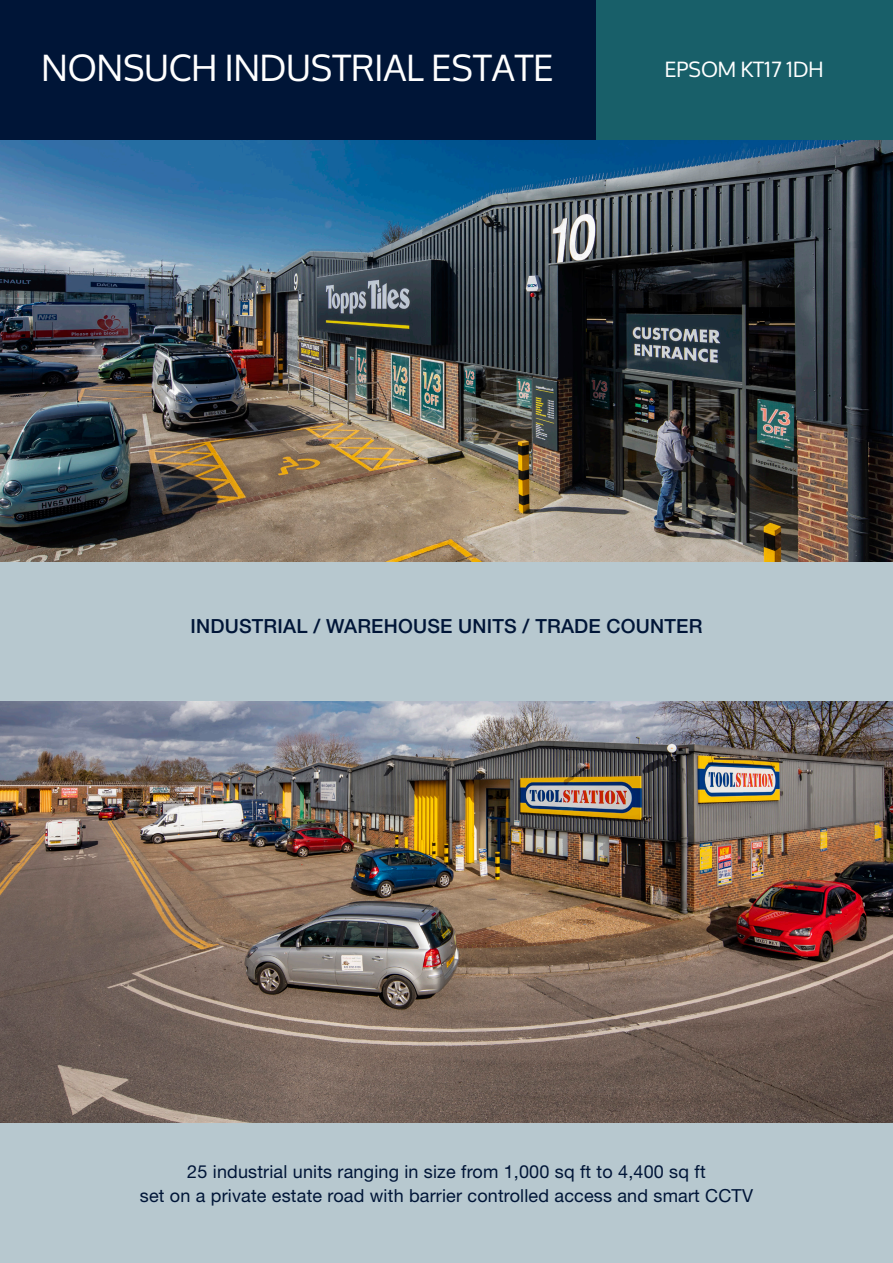
<style>
.page{position:relative;width:893px;height:1263px;background:#fff}
.page>*{position:absolute;margin:0;border:0;box-sizing:border-box;transform-origin:0 0}
.t1{font:36px "Oxygen";color:#fff}
.t2{font:21px "Oxygen";color:#fff}
.t3{font:500 19.5px "Helvetica Neue LT Std";letter-spacing:.01em;color:#001537}
.t4{font:18px "Helvetica Neue LT Std";letter-spacing:.01em;color:#001537}
</style>
<div class="page">
<div style="left:0;top:544px;width:893px;height:179px;background:#b7c8cf"></div>
<div style="left:0;top:1084px;width:893px;height:179px;background:#b7c8cf"></div>
<div style="left:267px;top:0;width:626px;height:153px;background:#185f69"></div>
<div style="left:0;top:0;width:595px;height:145px;background:#001537"></div>
<img style="left:0;top:702px;width:893px;height:421px">
<img style="left:0;top:140px;width:893px;height:421px">
<p class="t1" style="left:42px;top:48px;width:514px">NONSUCH INDUSTRIAL ESTATE</p>
<p class="t2" style="left:665px;top:57px;width:160px">EPSOM KT17 1DH</p>
<p class="t3" style="left:191px;top:614px;width:513px">INDUSTRIAL / WAREHOUSE UNITS / TRADE COUNTER</p>
<p class="t4" style="left:187px;top:1161px;width:520px">25 industrial units ranging in size from 1,000 sq ft to 4,400 sq ft</p>
<p class="t4" style="left:140px;top:1185px;width:615px">set on a private estate road with barrier controlled access and smart CCTV</p>
</div>
